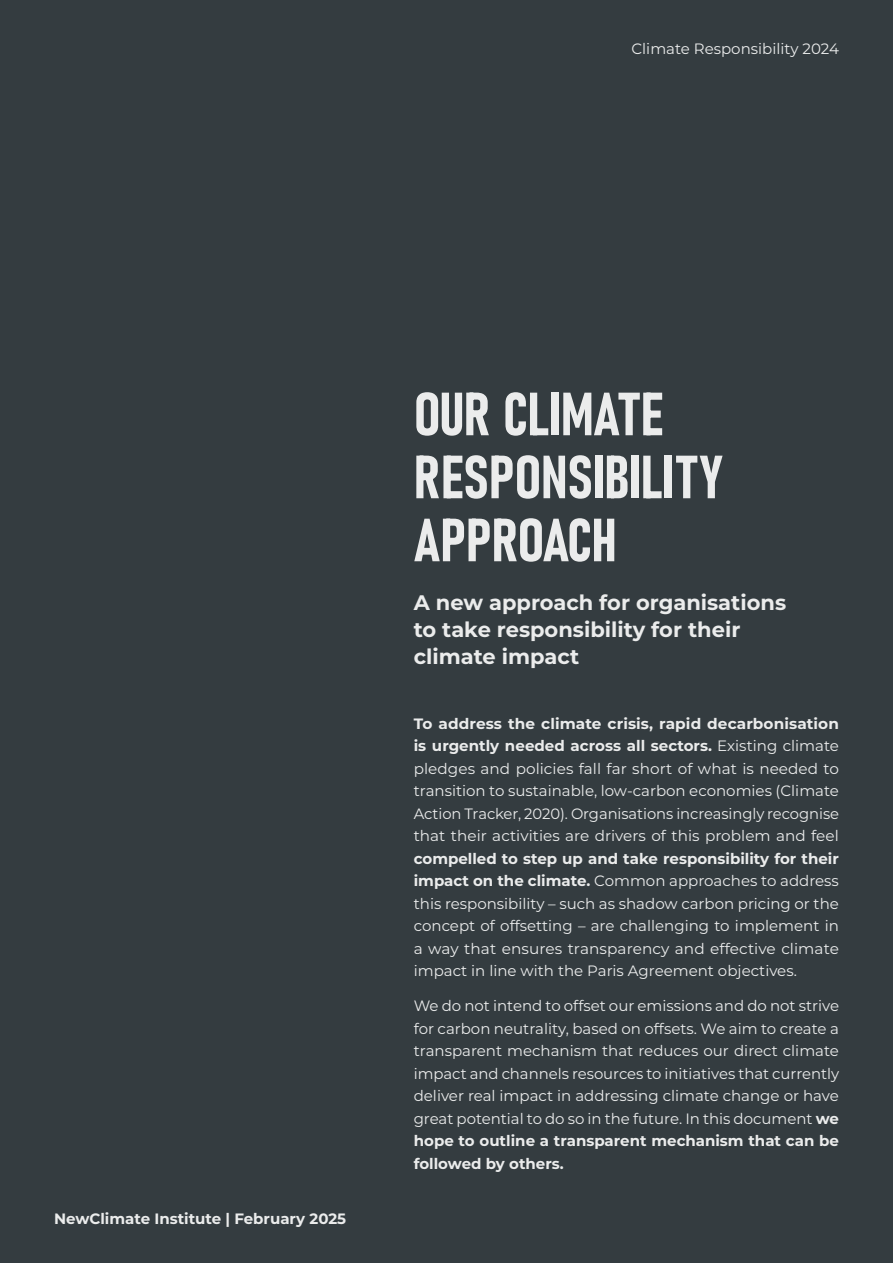
<style>
.page{position:relative;width:893px;height:1263px;background:#343c40}
.page>*{position:absolute;margin:0;border:0;box-sizing:border-box;transform-origin:0 0}
.t1{font:60px/63px "Bahnschrift";letter-spacing:-.01em;color:#ebecec}
.t2{font:700 21px/27px "Montserrat";color:#ebecec}
.t3{font:15px/22.5px "Montserrat";color:#ebecec;text-align:justify}
.t4{font:700 15px "Montserrat";color:#ebecec}
.s1{font-weight:700}
</style>
<div class="page">
<p class="t3" style="left:631px;top:37px;width:209px">Climate Responsibility 2024</p>
<p class="t4" style="left:54px;top:1207px;width:294px">NewClimate Institute | February 2025</p>
<h1 class="t1" style="left:414px;top:379px;width:309px">OUR CLIMATE<br>RESPONSIBILITY<br>APPROACH</h1>
<h2 class="t2" style="left:414px;top:587px;width:374px">A new approach for organisations to take responsibility for their climate impact</h2>
<p class="t3" style="left:414px;top:711px;width:427px"><span class="s1">To address the climate crisis, rapid decarbonisation is urgently needed across all sectors.</span> Existing climate pledges and policies fall far short of what is needed to transition to sustainable, low-carbon economies (Climate Action Tracker, 2020). Organisations increasingly recognise that their activities are drivers of this problem and feel</p>
<p class="t3" style="left:414px;top:846px;width:427px"><span class="s1">compelled to step up and take responsibility for their impact on the climate.</span> Common approaches to address this responsibility – such as shadow carbon pricing or the concept of offsetting – are challenging to implement in a way that ensures transparency and effective climate impact in line with the Paris Agreement objectives.</p>
<p class="t3" style="left:414px;top:994px;width:427px">We do not intend to offset our emissions and do not strive for carbon neutrality, based on offsets. We aim to create a transparent mechanism that reduces our direct climate impact and channels resources to initiatives that currently deliver real impact in addressing climate change or have great potential to do so in the future. In this document <span class="s1">we hope to outline a transparent mechanism that can be followed by others.</span></p>
</div>
